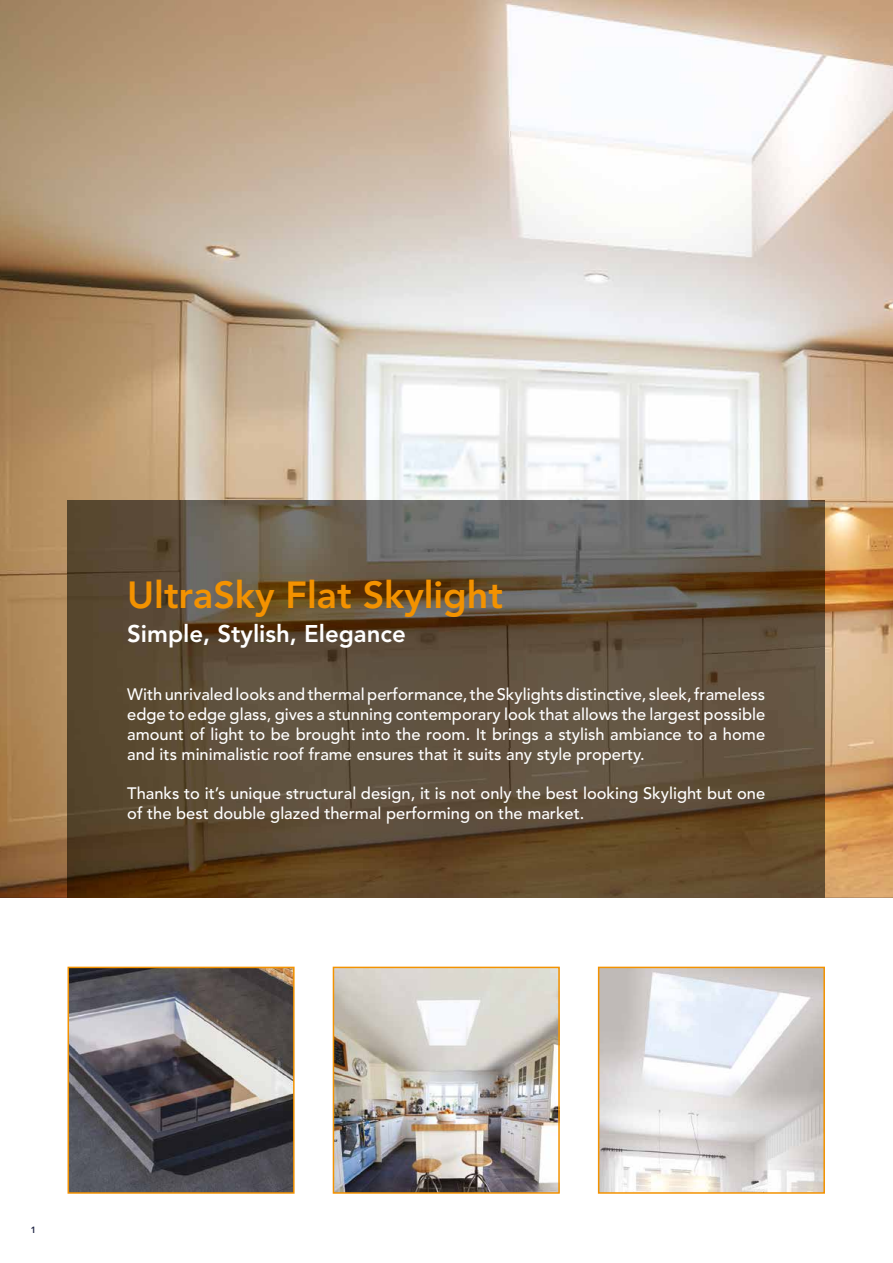
<style>
.page{position:relative;width:893px;height:1263px;background:#fff}
.page>*{position:absolute;margin:0;border:0;box-sizing:border-box;transform-origin:0 0}
.t1{font:800 37.5px "Avenir";color:#f39200}
.t2{font:800 24px "Avenir";color:#fff}
.t3{font:500 16.5px/19.8px "Avenir";color:#fff;text-align:justify}
.t4{font:800 9px "Avenir";color:#1b2141}
</style>
<div class="page">
<img style="left:0;top:0;width:893px;height:898px">
<img style="left:68px;top:501px;width:757px;height:397px">
<img style="left:601px;top:970px;width:221px;height:221px">
<div style="left:598px;top:967px;width:227px;height:227px;border:2px solid #f39200"></div>
<img style="left:71px;top:970px;width:221px;height:221px">
<div style="left:68px;top:967px;width:227px;height:227px;border:2px solid #f39200"></div>
<img style="left:336px;top:970px;width:221px;height:221px">
<div style="left:333px;top:967px;width:227px;height:227px;border:2px solid #f39200"></div>
<h1 class="t1" style="left:127px;top:573px;width:377px">UltraSky Flat Skylight</h1>
<h2 class="t2" style="left:127px;top:620px;width:280px">Simple, Stylish, Elegance</h2>
<p class="t3" style="left:127px;top:685px;width:640px">With unrivaled looks and thermal performance, the Skylights distinctive, sleek, frameless edge to edge glass, gives a stunning contemporary look that allows the largest possible amount of light to be brought into the room. It brings a stylish ambiance to a home and its minimalistic roof frame ensures that it suits any style property.</p>
<p class="t3" style="left:127px;top:784px;width:640px">Thanks to it’s unique structural design, it is not only the best looking Skylight but one of the best double glazed thermal performing on the market.</p>
<p class="t4" style="left:31px;top:1224px;width:7px">1</p>
</div>
